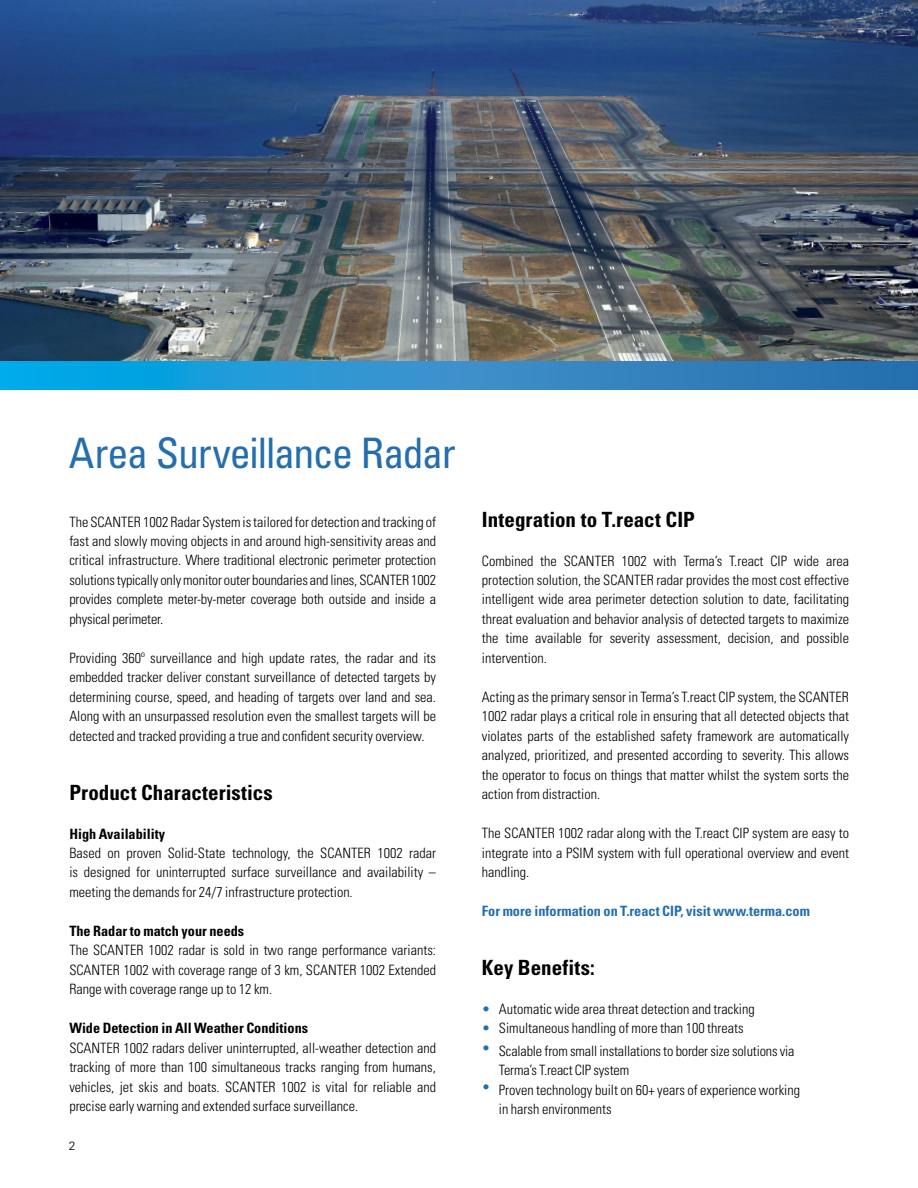
<style>
.page{position:relative;width:918px;height:1188px;background:#fff}
.page>*{position:absolute;margin:0;border:0;box-sizing:border-box;transform-origin:0 0}
.t1{font:condensed 42px "Univers LT Std";letter-spacing:-.03em;color:#246eae}
.t2{font:700 condensed 21px "Univers LT Std";letter-spacing:.005em;color:#000}
.t3{font:300 condensed 14.25px/19.5px "Univers LT Std";color:#000;text-align:justify}
.t4{font:700 condensed 14.25px "Univers LT Std";color:#000}
.t5{font:700 condensed 14.25px "Univers LT Std";color:#246eae}
.t6{font:300 12px "Univers LT Std";color:#000}
.s1{color:#246eae}
</style>
<div class="page">
<img style="left:0;top:0;width:918px;height:361px">
<svg style="left:0;top:361px;width:918px;height:29px;background:#268eca"></svg>
<h1 class="t1" style="left:69px;top:426px;width:388px">Area Surveillance Radar</h1>
<p class="t3" style="left:69px;top:512px;width:368px">The SCANTER 1002 Radar System is tailored for detection and tracking of fast and slowly moving objects in and around high-sensitivity areas and critical infrastructure. Where traditional electronic perimeter protection solutions typically only monitor outer boundaries and lines, SCANTER 1002 provides complete meter-by-meter coverage both outside and inside a physical perimeter.</p>
<p class="t3" style="left:69px;top:648px;width:368px">Providing 360º surveillance and high update rates, the radar and its embedded tracker deliver constant surveillance of detected targets by determining course, speed, and heading of targets over land and sea.<br>Along with an unsurpassed resolution even the smallest targets will be detected and tracked providing a true and confident security overview.</p>
<h2 class="t2" style="left:69px;top:779px;width:205px">Product Characteristics</h2>
<p class="t4" style="left:69px;top:825px;width:97px">High Availability</p>
<p class="t3" style="left:69px;top:843px;width:368px">Based on proven Solid-State technology, the SCANTER 1002 radar is designed for uninterrupted surface surveillance and availability – meeting the demands for 24/7 infrastructure protection.</p>
<p class="t4" style="left:69px;top:922px;width:176px">The Radar to match your needs</p>
<p class="t3" style="left:69px;top:941px;width:368px">The SCANTER 1002 radar is sold in two range performance variants:<br>SCANTER 1002 with coverage range of 3 km, SCANTER 1002 Extended Range with coverage range up to 12 km.</p>
<p class="t4" style="left:69px;top:1020px;width:240px">Wide Detection in All Weather Conditions</p>
<p class="t3" style="left:69px;top:1038px;width:368px">SCANTER 1002 radars deliver uninterrupted, all-weather detection and tracking of more than 100 simultaneous tracks ranging from humans, vehicles, jet skis and boats. SCANTER 1002 is vital for reliable and precise early warning and extended surface surveillance.</p>
<p class="t6" style="left:69px;top:1139px;width:8px">2</p>
<h2 class="t2" style="left:482px;top:506px;width:215px">Integration to T.react CIP</h2>
<p class="t3" style="left:482px;top:551px;width:369px">Combined the SCANTER 1002 with Terma’s T.react CIP wide area protection solution, the SCANTER radar provides the most cost effective intelligent wide area perimeter detection solution to date, facilitating threat evaluation and behavior analysis of detected targets to maximize the time available for severity assessment, decision, and possible intervention.</p>
<p class="t3" style="left:482px;top:687px;width:369px">Acting as the primary sensor in Terma’s T.react CIP system, the SCANTER 1002 radar plays a critical role in ensuring that all detected objects that violates parts of the established safety framework are automatically analyzed, prioritized, and presented according to severity. This allows the operator to focus on things that matter whilst the system sorts the action from distraction.</p>
<p class="t3" style="left:482px;top:824px;width:369px">The SCANTER 1002 radar along with the T.react CIP system are easy to integrate into a PSIM system with full operational overview and event handling.</p>
<p class="t5" style="left:482px;top:902px;width:330px">For more information on T.react CIP, visit www.terma.com</p>
<h2 class="t2" style="left:482px;top:955px;width:115px">Key Benefits:</h2>
<p class="t3" style="left:482px;top:999px;width:274px"><span class="s1">•</span> Automatic wide area threat detection and tracking</p>
<p class="t3" style="left:482px;top:1019px;width:263px"><span class="s1">•</span> Simultaneous handling of more than 100 threats</p>
<p class="t3" style="left:499px;top:1041px;width:297px;text-indent:-17px"><sup>•</sup> Scalable from small installations to border size solutions via<br>Terma’s T.react CIP system</p>
<p class="t3" style="left:499px;top:1080px;width:303px;text-indent:-17px"><sup>•</sup> Proven technology built on 60+ years of experience working in harsh environments</p>
</div>
